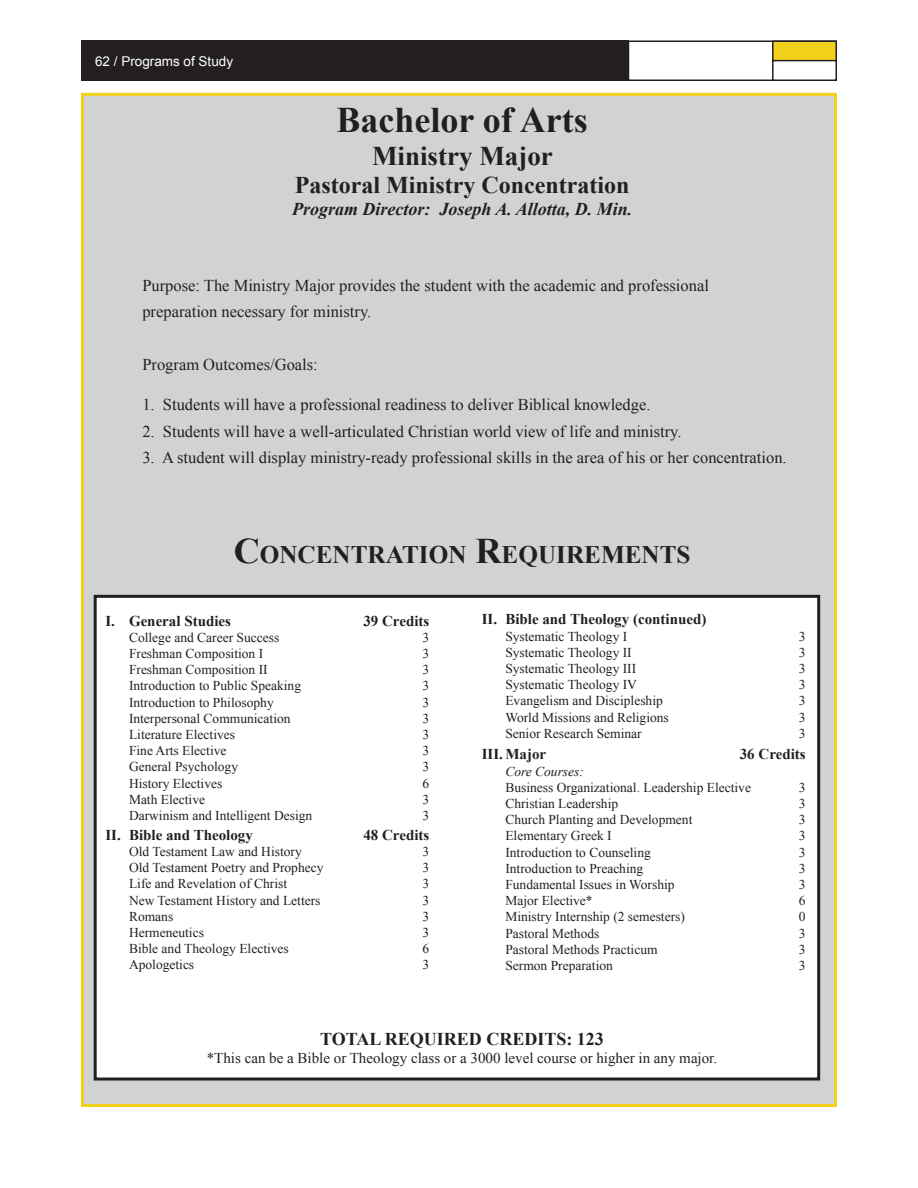
<style>
.page{position:relative;width:918px;height:1188px;background:#fff}
.page>*{position:absolute;margin:0;border:0;box-sizing:border-box;transform-origin:0 0}
.t1{font:700 36px "Times New Roman";color:#231f20}
.t2{font:700 27px "Times New Roman";color:#231f20}
.t3{font:700 25.2px "Times New Roman";color:#231f20}
.t4{font:700 24px "Times New Roman";color:#231f20}
.t5{font:italic 700 18px "Times New Roman";color:#231f20}
.t6{font:700 18px "Times New Roman";color:#231f20}
.t7{font:16.5px "Times New Roman";color:#231f20}
.t8{font:700 15px "Times New Roman";color:#231f20}
.t9{font:15px "Times New Roman";color:#231f20}
.t10{font:13.5px "Times New Roman";color:#231f20}
.t11{font:13.5px "Arial";color:#fff}
.t12{font:italic 13.5px "Times New Roman";color:#231f20}
.s1{font-size:36px}
</style>
<div class="page">
<div style="left:81px;top:40px;width:548px;height:41px;background:#231f20"></div>
<div style="left:628px;top:40px;width:209px;height:41px;border:2px solid #231f20"></div>
<div style="left:773px;top:41px;width:63px;height:21px;background:#f2d01b"></div>
<div style="left:772px;top:40px;width:65px;height:22px;border:2px solid #231f20"></div>
<div style="left:772px;top:60px;width:65px;height:21px;border:2px solid #231f20"></div>
<div style="left:81px;top:93px;width:756px;height:1014px;background:#d1d2d4;border:3px solid #f2d01b"></div>
<div style="left:95px;top:596px;width:724px;height:483px;background:#fff"></div>
<div style="left:94px;top:595px;width:726px;height:486px;border:3px solid #231f20"></div>
<p class="t11" style="left:95px;top:52px;width:140px">62 / Programs of Study</p>
<p class="t1" style="left:337px;top:95px;width:253px">Bachelor of Arts</p>
<p class="t2" style="left:372px;top:137px;width:182px">Ministry Major</p>
<p class="t4" style="left:295px;top:169px;width:336px">Pastoral Ministry Concentration</p>
<p class="t5" style="left:292px;top:196px;width:342px">Program Director: Joseph A. Allotta, D. Min.</p>
<p class="t7" style="left:142px;top:274px;width:568px">Purpose: The Ministry Major provides the student with the academic and professional</p>
<p class="t7" style="left:142px;top:301px;width:230px">preparation necessary for ministry.</p>
<p class="t7" style="left:142px;top:354px;width:177px">Program Outcomes/Goals:</p>
<p class="t7" style="left:142px;top:393px;width:510px">1. Students will have a professional readiness to deliver Biblical knowledge.</p>
<p class="t7" style="left:142px;top:420px;width:541px">2. Students will have a well-articulated Christian world view of life and ministry.</p>
<p class="t7" style="left:142px;top:446px;width:646px">3. A student will display ministry-ready professional skills in the area of his or her concentration.</p>
<p class="t3" style="left:234px;top:538px;width:458px"><span class="s1">C</span>ONCENTRATION <span class="s1">R</span>EQUIREMENTS</p>
<p class="t8" style="left:105px;top:610px;width:127px">I. General Studies</p>
<p class="t8" style="left:363px;top:610px;width:67px">39 Credits</p>
<p class="t10" style="left:129px;top:628px;width:152px">College and Career Success</p>
<p class="t10" style="left:423px;top:628px;width:8px">3</p>
<p class="t10" style="left:129px;top:644px;width:136px">Freshman Composition I</p>
<p class="t10" style="left:423px;top:644px;width:8px">3</p>
<p class="t10" style="left:129px;top:661px;width:140px">Freshman Composition II</p>
<p class="t10" style="left:423px;top:661px;width:8px">3</p>
<p class="t10" style="left:129px;top:677px;width:174px">Introduction to Public Speaking</p>
<p class="t10" style="left:423px;top:677px;width:8px">3</p>
<p class="t10" style="left:129px;top:693px;width:146px">Introduction to Philosophy</p>
<p class="t10" style="left:423px;top:693px;width:8px">3</p>
<p class="t10" style="left:129px;top:709px;width:163px">Interpersonal Communication</p>
<p class="t10" style="left:423px;top:709px;width:8px">3</p>
<p class="t10" style="left:129px;top:725px;width:108px">Literature Electives</p>
<p class="t10" style="left:423px;top:725px;width:8px">3</p>
<p class="t10" style="left:129px;top:742px;width:99px">Fine Arts Elective</p>
<p class="t10" style="left:423px;top:742px;width:8px">3</p>
<p class="t10" style="left:129px;top:758px;width:111px">General Psychology</p>
<p class="t10" style="left:423px;top:758px;width:8px">3</p>
<p class="t10" style="left:129px;top:774px;width:95px">History Electives</p>
<p class="t10" style="left:423px;top:774px;width:8px">6</p>
<p class="t10" style="left:129px;top:790px;width:78px">Math Elective</p>
<p class="t10" style="left:423px;top:790px;width:8px">3</p>
<p class="t10" style="left:129px;top:806px;width:185px">Darwinism and Intelligent Design</p>
<p class="t10" style="left:423px;top:806px;width:8px">3</p>
<p class="t8" style="left:105px;top:825px;width:149px">II. Bible and Theology</p>
<p class="t8" style="left:363px;top:825px;width:67px">48 Credits</p>
<p class="t10" style="left:129px;top:842px;width:174px">Old Testament Law and History</p>
<p class="t10" style="left:423px;top:842px;width:8px">3</p>
<p class="t10" style="left:129px;top:859px;width:196px">Old Testament Poetry and Prophecy</p>
<p class="t10" style="left:423px;top:859px;width:8px">3</p>
<p class="t10" style="left:129px;top:875px;width:160px">Life and Revelation of Christ</p>
<p class="t10" style="left:423px;top:875px;width:8px">3</p>
<p class="t10" style="left:129px;top:891px;width:193px">New Testament History and Letters</p>
<p class="t10" style="left:423px;top:891px;width:8px">3</p>
<p class="t10" style="left:129px;top:907px;width:46px">Romans</p>
<p class="t10" style="left:423px;top:907px;width:8px">3</p>
<p class="t10" style="left:129px;top:923px;width:76px">Hermeneutics</p>
<p class="t10" style="left:423px;top:923px;width:8px">3</p>
<p class="t10" style="left:129px;top:940px;width:161px">Bible and Theology Electives</p>
<p class="t10" style="left:423px;top:940px;width:8px">6</p>
<p class="t10" style="left:129px;top:956px;width:67px">Apologetics</p>
<p class="t10" style="left:423px;top:956px;width:8px">3</p>
<p class="t8" style="left:482px;top:609px;width:226px">II. Bible and Theology (continued)</p>
<p class="t10" style="left:505px;top:627px;width:123px">Systematic Theology I</p>
<p class="t10" style="left:799px;top:627px;width:8px">3</p>
<p class="t10" style="left:505px;top:643px;width:128px">Systematic Theology II</p>
<p class="t10" style="left:799px;top:643px;width:8px">3</p>
<p class="t10" style="left:505px;top:659px;width:132px">Systematic Theology III</p>
<p class="t10" style="left:799px;top:659px;width:8px">3</p>
<p class="t10" style="left:505px;top:676px;width:133px">Systematic Theology IV</p>
<p class="t10" style="left:799px;top:676px;width:8px">3</p>
<p class="t10" style="left:505px;top:692px;width:159px">Evangelism and Discipleship</p>
<p class="t10" style="left:799px;top:692px;width:8px">3</p>
<p class="t10" style="left:505px;top:708px;width:165px">World Missions and Religions</p>
<p class="t10" style="left:799px;top:708px;width:8px">3</p>
<p class="t10" style="left:505px;top:724px;width:138px">Senior Research Seminar</p>
<p class="t10" style="left:799px;top:724px;width:8px">3</p>
<p class="t8" style="left:482px;top:744px;width:66px">III. Major</p>
<p class="t8" style="left:740px;top:744px;width:67px">36 Credits</p>
<p class="t12" style="left:505px;top:762px;width:80px">Core Courses:</p>
<p class="t10" style="left:505px;top:778px;width:247px">Business Organizational. Leadership Elective</p>
<p class="t10" style="left:799px;top:778px;width:8px">3</p>
<p class="t10" style="left:505px;top:794px;width:114px">Christian Leadership</p>
<p class="t10" style="left:799px;top:794px;width:8px">3</p>
<p class="t10" style="left:505px;top:811px;width:189px">Church Planting and Development</p>
<p class="t10" style="left:799px;top:811px;width:8px">3</p>
<p class="t10" style="left:505px;top:827px;width:108px">Elementary Greek I</p>
<p class="t10" style="left:799px;top:827px;width:8px">3</p>
<p class="t10" style="left:505px;top:843px;width:147px">Introduction to Counseling</p>
<p class="t10" style="left:799px;top:843px;width:8px">3</p>
<p class="t10" style="left:505px;top:859px;width:139px">Introduction to Preaching</p>
<p class="t10" style="left:799px;top:859px;width:8px">3</p>
<p class="t10" style="left:505px;top:875px;width:171px">Fundamental Issues in Worship</p>
<p class="t10" style="left:799px;top:875px;width:8px">3</p>
<p class="t10" style="left:505px;top:892px;width:89px">Major Elective*</p>
<p class="t10" style="left:799px;top:892px;width:8px">6</p>
<p class="t10" style="left:505px;top:908px;width:181px">Ministry Internship (2 semesters)</p>
<p class="t10" style="left:799px;top:908px;width:8px">0</p>
<p class="t10" style="left:505px;top:924px;width:96px">Pastoral Methods</p>
<p class="t10" style="left:799px;top:924px;width:8px">3</p>
<p class="t10" style="left:505px;top:940px;width:154px">Pastoral Methods Practicum</p>
<p class="t10" style="left:799px;top:940px;width:8px">3</p>
<p class="t10" style="left:505px;top:956px;width:109px">Sermon Preparation</p>
<p class="t10" style="left:799px;top:956px;width:8px">3</p>
<p class="t6" style="left:320px;top:1026px;width:285px">TOTAL REQUIRED CREDITS: 123</p>
<p class="t9" style="left:207px;top:1048px;width:512px">*This can be a Bible or Theology class or a 3000 level course or higher in any major.</p>
</div>
